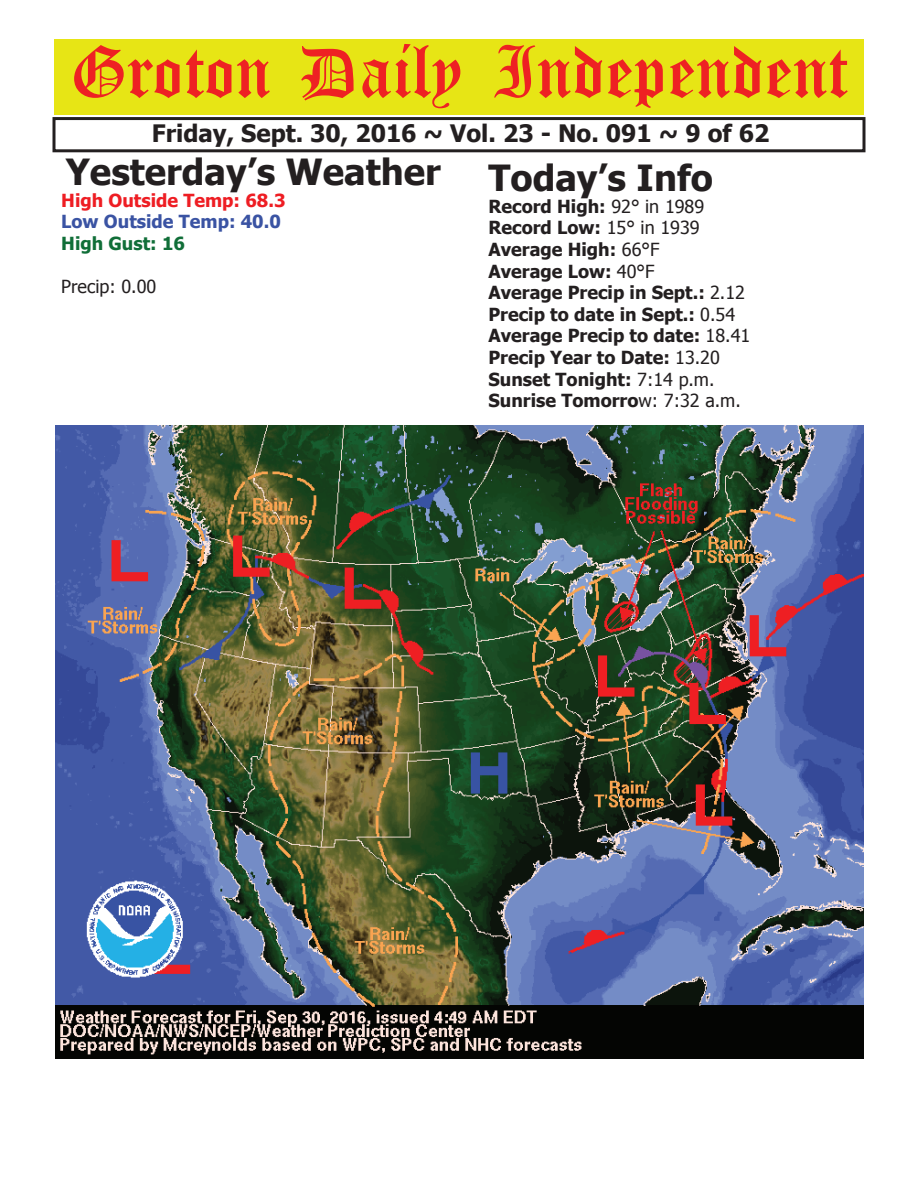
<style>
.page{position:relative;width:918px;height:1188px;background:#fff}
.page>*{position:absolute;margin:0;border:0;box-sizing:border-box;transform-origin:0 0}
.t1{font:54px "Old English Five";color:#ee2123}
.t2{font:700 36px "Tahoma";color:#231f20}
.t3{font:700 24px "Tahoma";color:#231f20}
.t4{font:700 18px/21.6px "Tahoma";color:#231f20}
.t5{font:700 18px "Tahoma";color:#ee1d23}
.t6{font:700 18px "Tahoma";color:#3a53a3}
.t7{font:700 18px "Tahoma";color:#106e38}
.t8{font:18px "Tahoma";color:#231f20}
.s1{font-weight:400}
</style>
<div class="page">
<div style="left:52px;top:117px;width:814px;height:35px;border:3px solid #231f20"></div>
<div style="left:54px;top:40px;width:810px;height:75px;background:#e7e515"></div>
<img style="left:56px;top:426px;width:808px;height:632px">
<h1 class="t1" style="left:70px;top:47px;width:779px">Groton Daily Independent</h1>
<h3 class="t3" style="left:152px;top:116px;width:619px">Friday, Sept. 30, 2016 ~ Vol. 23 - No. 091 ~ 9 of 62</h3>
<h2 class="t2" style="left:66px;top:147px;width:376px">Yesterday’s Weather</h2>
<p class="t5" style="left:61px;top:188px;width:226px">High Outside Temp: 68.3</p>
<p class="t6" style="left:61px;top:209px;width:221px">Low Outside Temp: 40.0</p>
<p class="t7" style="left:61px;top:231px;width:125px">High Gust: 16</p>
<p class="t8" style="left:61px;top:275px;width:97px">Precip: 0.00</p>
<h2 class="t2" style="left:488px;top:153px;width:226px">Today’s Info</h2>
<p class="t4" style="left:488px;top:194px;width:263px">Record High: <span class="s1">92° in 1989<br></span>Record Low: <span class="s1">15° in 1939<br></span>Average High: <span class="s1">66°F<br></span>Average Low: <span class="s1">40°F<br></span>Average Precip in Sept.: <span class="s1">2.12<br></span>Precip to date in Sept.: <span class="s1">0.54<br></span>Average Precip to date: <span class="s1">18.41<br></span>Precip Year to Date: <span class="s1">13.20<br></span>Sunset Tonight: <span class="s1">7:14 p.m.<br></span>Sunrise Tomorro<span class="s1">w: 7:32 a.m.</span></p>
</div>
